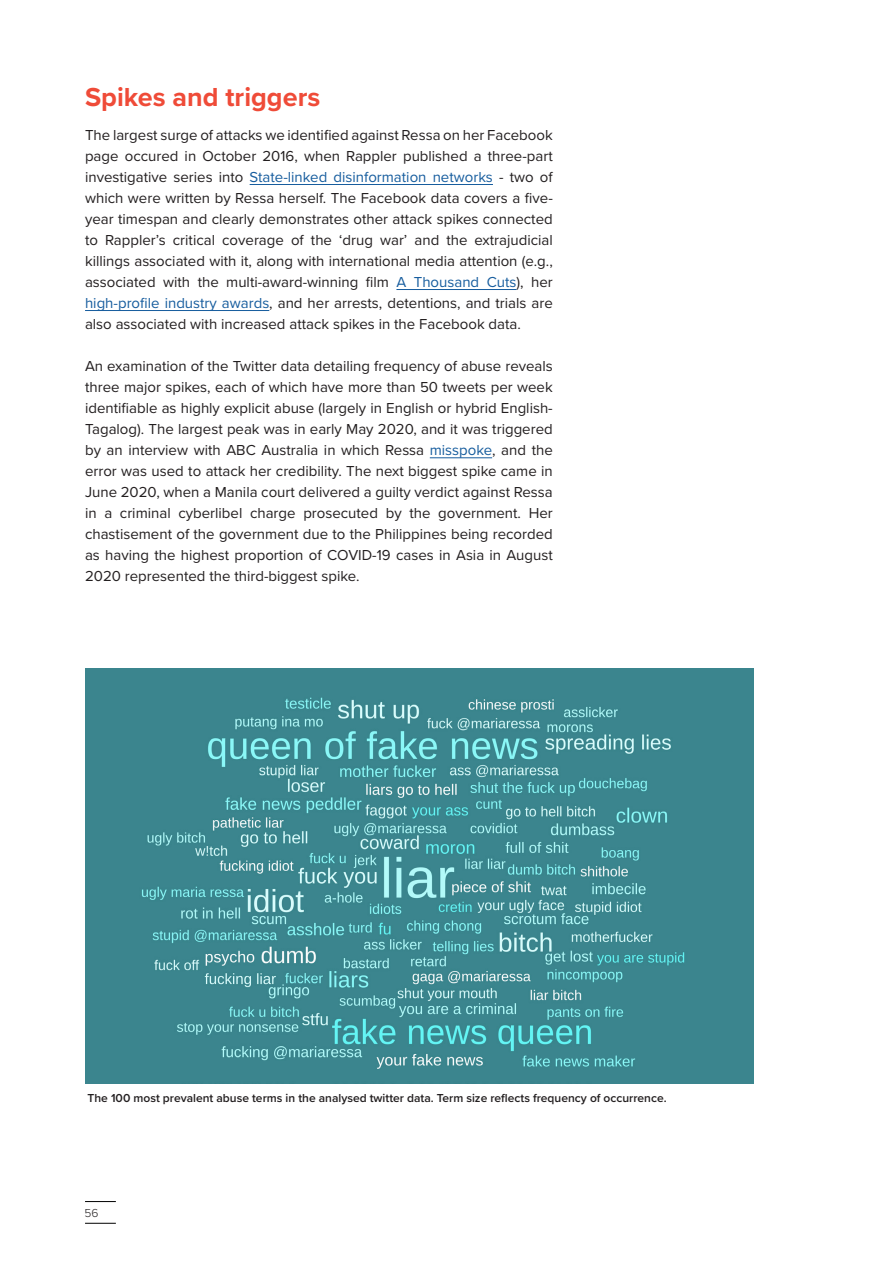
<style>
.page{position:relative;width:893px;height:1263px;background:#fff}
.page>*{position:absolute;margin:0;border:0;box-sizing:border-box;transform-origin:0 0}
.t1{font:700 27px "Proxima Nova";color:#ef4b38}
.t2{font:15px/21px "Proxima Nova";color:#231f20;text-align:justify}
.t3{font:600 12px "Proxima Nova";color:#231f20}
.t4{font:300 12px "Proxima Nova";color:#231f20}
.s1{color:#175d9e}
</style>
<div class="page">
<hr style="left:85px;top:1223px;width:31px;height:1px;background:#000">
<hr style="left:85px;top:1201px;width:31px;height:1px;background:#000">
<hr style="left:250px;top:184px;width:243px;height:1px;background:#175d9e">
<hr style="left:396px;top:289px;width:120px;height:1px;background:#175d9e">
<hr style="left:85px;top:310px;width:184px;height:1px;background:#175d9e">
<hr style="left:430px;top:457px;width:62px;height:1px;background:#175d9e">
<img style="left:85px;top:668px;width:669px;height:415px">
<p class="t1" style="left:85px;top:77px;width:237px">Spikes and triggers</p>
<p class="t2" style="left:85px;top:124px;width:469px">The largest surge of attacks we identified against Ressa on her Facebook page occured in October 2016, when Rappler published a three-part investigative series into <span class="s1">State-linked disinformation networks</span> - two of which were written by Ressa herself. The Facebook data covers a five&shy;year timespan and clearly demonstrates other attack spikes connected to Rappler’s critical coverage of the ‘drug war’ and the extrajudicial killings associated with it, along with international media attention (e.g., associated with the multi-award-winning film <span class="s1">A Thousand Cuts</span>), her <span class="s1">high-profile industry awards</span>, and her arrests, detentions, and trials are also associated with increased attack spikes in the Facebook data.</p>
<p class="t2" style="left:85px;top:355px;width:469px">An examination of the Twitter data detailing frequency of abuse reveals three major spikes, each of which have more than 50 tweets per week identifiable as highly explicit abuse (largely in English or hybrid English-Tagalog). The largest peak was in early May 2020, and it was triggered by an interview with ABC Australia in which Ressa <span class="s1">misspoke</span>, and the error was used to attack her credibility. The next biggest spike came in June 2020, when a Manila court delivered a guilty verdict against Ressa in a criminal cyberlibel charge prosecuted by the government. Her chastisement of the government due to the Philippines being recorded as having the highest proportion of COVID-19 cases in Asia in August 2020 represented the third-biggest spike.</p>
<p class="t3" style="left:88px;top:1089px;width:581px">The 100 most prevalent abuse terms in the analysed twitter data. Term size reflects frequency of occurrence.</p>
<p class="t4" style="left:85px;top:1203px;width:15px">56</p>
</div>
